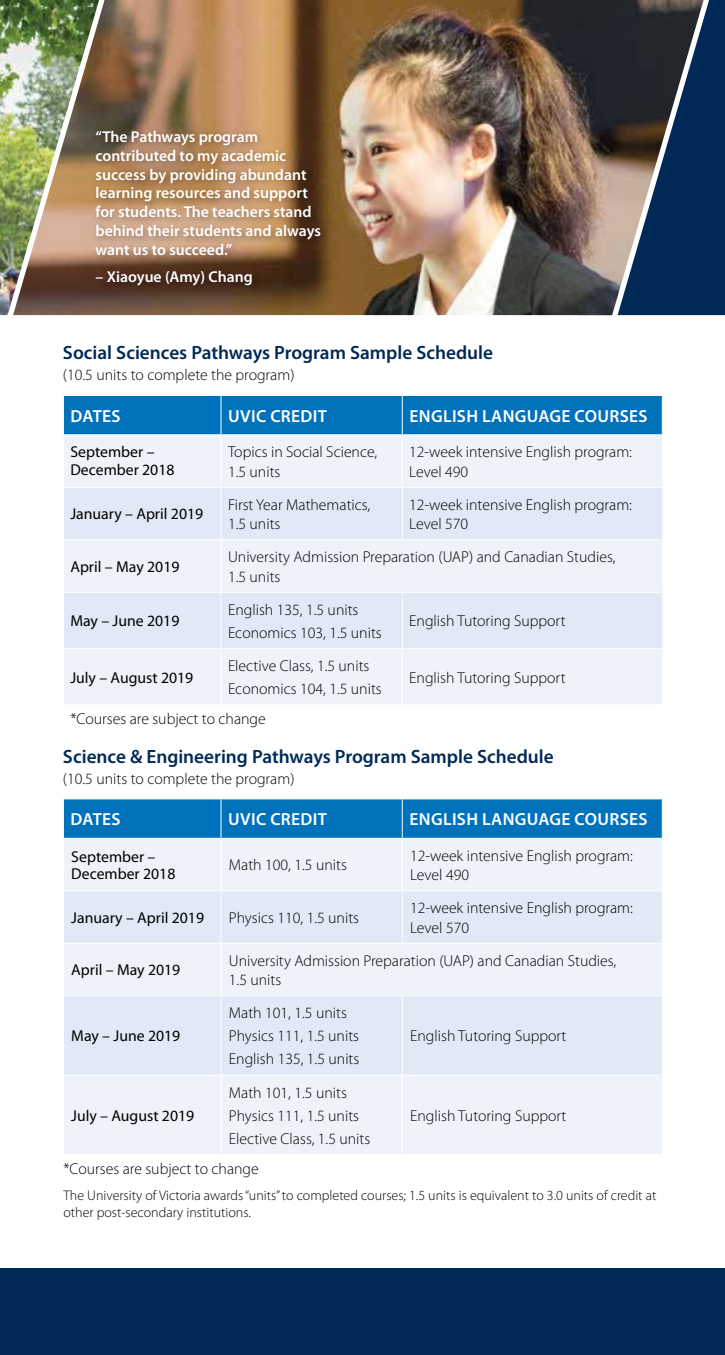
<style>
.page{position:relative;width:725px;height:1355px;background:#fff}
.page>*{position:absolute;margin:0;border:0;box-sizing:border-box;transform-origin:0 0}
.t1{font:600 19.25px "Myriad Pro";color:#002957}
.t2{font:600 17.5px "Myriad Pro";letter-spacing:.02em;color:#fff}
.t3{font:300 15.75px/19.2px "Myriad Pro";color:#000}
.t4{font:600 15.75px/18.9px "Myriad Pro";color:#fff}
.t5{font:15.75px/17.5px "Myriad Pro";color:#000}
.t6{font:300 14px/17.5px "Myriad Pro";color:#000}
</style>
<div class="page">
<div style="left:0;top:1268px;width:724px;height:86px;background:#002957"></div>
<div style="left:64px;top:396px;width:597px;height:38px;background:#0072bc"></div>
<div style="left:64px;top:435px;width:598px;height:269px;background:#eef2f9"></div>
<svg style="left:64px;top:487px;width:598px;height:161px;background:#e5ebf7"></svg>
<hr style="left:402px;top:396px;width:1px;height:38px;background:#fff">
<hr style="left:220px;top:396px;width:1px;height:38px;background:#fff">
<hr style="left:63px;top:487px;width:158px;height:1px;background:#fff">
<hr style="left:221px;top:487px;width:181px;height:1px;background:#fff">
<hr style="left:402px;top:487px;width:259px;height:1px;background:#fff">
<hr style="left:63px;top:539px;width:158px;height:1px;background:#fff">
<hr style="left:221px;top:539px;width:181px;height:1px;background:#fff">
<hr style="left:402px;top:539px;width:259px;height:1px;background:#fff">
<hr style="left:63px;top:592px;width:158px;height:1px;background:#fff">
<hr style="left:221px;top:592px;width:181px;height:1px;background:#fff">
<hr style="left:402px;top:592px;width:259px;height:1px;background:#fff">
<hr style="left:63px;top:648px;width:158px;height:1px;background:#fff">
<hr style="left:221px;top:648px;width:181px;height:1px;background:#fff">
<hr style="left:402px;top:648px;width:259px;height:1px;background:#fff">
<hr style="left:220px;top:435px;width:1px;height:52px;background:#fff">
<hr style="left:402px;top:435px;width:1px;height:52px;background:#fff">
<hr style="left:220px;top:488px;width:1px;height:51px;background:#fff">
<hr style="left:402px;top:488px;width:1px;height:51px;background:#fff">
<hr style="left:220px;top:540px;width:1px;height:52px;background:#fff">
<hr style="left:220px;top:593px;width:1px;height:55px;background:#fff">
<hr style="left:402px;top:593px;width:1px;height:55px;background:#fff">
<hr style="left:220px;top:649px;width:1px;height:55px;background:#fff">
<hr style="left:402px;top:649px;width:1px;height:55px;background:#fff">
<div style="left:64px;top:799px;width:597px;height:39px;background:#0072bc"></div>
<div style="left:64px;top:839px;width:597px;height:315px;background:#eef2f9"></div>
<svg style="left:64px;top:891px;width:597px;height:183px;background:#e4eaf6"></svg>
<hr style="left:402px;top:799px;width:1px;height:39px;background:#fff">
<hr style="left:220px;top:799px;width:1px;height:39px;background:#fff">
<hr style="left:63px;top:890px;width:158px;height:1px;background:#fff">
<hr style="left:221px;top:890px;width:181px;height:1px;background:#fff">
<hr style="left:402px;top:890px;width:260px;height:1px;background:#fff">
<hr style="left:63px;top:943px;width:158px;height:1px;background:#fff">
<hr style="left:221px;top:943px;width:181px;height:1px;background:#fff">
<hr style="left:402px;top:943px;width:260px;height:1px;background:#fff">
<hr style="left:63px;top:995px;width:158px;height:1px;background:#fff">
<hr style="left:221px;top:995px;width:181px;height:1px;background:#fff">
<hr style="left:402px;top:995px;width:260px;height:1px;background:#fff">
<hr style="left:63px;top:1074px;width:158px;height:1px;background:#fff">
<hr style="left:221px;top:1074px;width:181px;height:1px;background:#fff">
<hr style="left:402px;top:1074px;width:260px;height:1px;background:#fff">
<hr style="left:220px;top:838px;width:1px;height:52px;background:#fff">
<hr style="left:402px;top:838px;width:1px;height:52px;background:#fff">
<hr style="left:220px;top:891px;width:1px;height:52px;background:#fff">
<hr style="left:402px;top:891px;width:1px;height:52px;background:#fff">
<hr style="left:220px;top:943px;width:1px;height:52px;background:#fff">
<hr style="left:220px;top:996px;width:1px;height:78px;background:#fff">
<hr style="left:402px;top:996px;width:1px;height:78px;background:#fff">
<hr style="left:220px;top:1075px;width:1px;height:79px;background:#fff">
<hr style="left:402px;top:1075px;width:1px;height:79px;background:#fff">
<img style="left:119px;top:0;width:482px;height:315px">
<div style="left:91px;top:126px;width:238px;height:168px;background:#000;opacity:.35"></div>
<img style="left:0;top:0;width:119px;height:316px">
<svg style="left:601px;top:0;width:122px;height:316px;background:#314258"></svg>
<p class="t4" style="left:95px;top:127px;width:227px">“The Pathways program contributed to my academic success by providing abundant learning resources and support for students. The teachers stand behind their students and always want us to succeed.”</p>
<p class="t4" style="left:95px;top:267px;width:159px">– Xiaoyue (Amy) Chang</p>
<p class="t1" style="left:63px;top:340px;width:431px">Social Sciences Pathways Program Sample Schedule</p>
<p class="t3" style="left:63px;top:365px;width:233px">(10.5 units to complete the program)</p>
<p class="t2" style="left:71px;top:405px;width:52px">DATES</p>
<p class="t2" style="left:228px;top:405px;width:100px">UVIC CREDIT</p>
<p class="t2" style="left:409px;top:405px;width:239px">ENGLISH LANGUAGE COURSES</p>
<p class="t5" style="left:70px;top:443px;width:106px">September –<br>December 2018</p>
<p class="t3" style="left:228px;top:442px;width:151px">Topics in Social Science,<br>1.5 units</p>
<p class="t3" style="left:409px;top:442px;width:224px">12-week intensive English program:<br>Level 490</p>
<p class="t5" style="left:70px;top:505px;width:134px">January – April 2019</p>
<p class="t3" style="left:228px;top:495px;width:144px">First Year Mathematics,<br>1.5 units</p>
<p class="t3" style="left:409px;top:495px;width:224px">12-week intensive English program:<br>Level 570</p>
<p class="t5" style="left:70px;top:558px;width:111px">April – May 2019</p>
<p class="t3" style="left:228px;top:547px;width:389px">University Admission Preparation (UAP) and Canadian Studies,<br>1.5 units</p>
<p class="t5" style="left:70px;top:612px;width:110px">May – June 2019</p>
<p class="t3" style="left:228px;top:598px;width:155px;line-height:23.1px">English 135, 1.5 units<br>Economics 103, 1.5 units</p>
<p class="t3" style="left:409px;top:611px;width:158px">English Tutoring Support</p>
<p class="t5" style="left:70px;top:668px;width:124px">July – August 2019</p>
<p class="t3" style="left:228px;top:654px;width:155px;line-height:23.1px">Elective Class, 1.5 units<br>Economics 104, 1.5 units</p>
<p class="t3" style="left:409px;top:667px;width:158px">English Tutoring Support</p>
<p class="t3" style="left:70px;top:708px;width:197px">*Courses are subject to change</p>
<p class="t1" style="left:63px;top:744px;width:492px">Science &amp; Engineering Pathways Program Sample Schedule</p>
<p class="t3" style="left:63px;top:768px;width:233px">(10.5 units to complete the program)</p>
<p class="t2" style="left:71px;top:808px;width:52px">DATES</p>
<p class="t2" style="left:228px;top:808px;width:100px">UVIC CREDIT</p>
<p class="t2" style="left:409px;top:808px;width:239px">ENGLISH LANGUAGE COURSES</p>
<p class="t5" style="left:71px;top:847px;width:106px">September –<br>December 2018</p>
<p class="t3" style="left:229px;top:855px;width:119px">Math 100, 1.5 units</p>
<p class="t3" style="left:410px;top:845px;width:224px">12-week intensive English program:<br>Level 490</p>
<p class="t5" style="left:71px;top:908px;width:134px">January – April 2019</p>
<p class="t3" style="left:229px;top:908px;width:132px">Physics 110, 1.5 units</p>
<p class="t3" style="left:410px;top:898px;width:224px">12-week intensive English program:<br>Level 570</p>
<p class="t5" style="left:71px;top:961px;width:111px">April – May 2019</p>
<p class="t3" style="left:229px;top:950px;width:389px">University Admission Preparation (UAP) and Canadian Studies,<br>1.5 units</p>
<p class="t5" style="left:71px;top:1027px;width:110px">May – June 2019</p>
<p class="t5" style="left:71px;top:1106px;width:124px">July – August 2019</p>
<p class="t3" style="left:229px;top:1001px;width:132px;line-height:23.1px">Math 101, 1.5 units<br>Physics 111, 1.5 units<br>English 135, 1.5 units</p>
<p class="t3" style="left:229px;top:1080px;width:143px;line-height:23.1px">Math 101, 1.5 units<br>Physics 111, 1.5 units<br>Elective Class, 1.5 units</p>
<p class="t3" style="left:410px;top:1026px;width:158px">English Tutoring Support</p>
<p class="t3" style="left:410px;top:1105px;width:158px">English Tutoring Support</p>
<p class="t3" style="left:63px;top:1159px;width:197px">*Courses are subject to change</p>
<p class="t6" style="left:63px;top:1186px;width:594px">The University of Victoria awards “units” to completed courses; 1.5 units is equivalent to 3.0 units of credit at other post-secondary institutions.</p>
</div>
